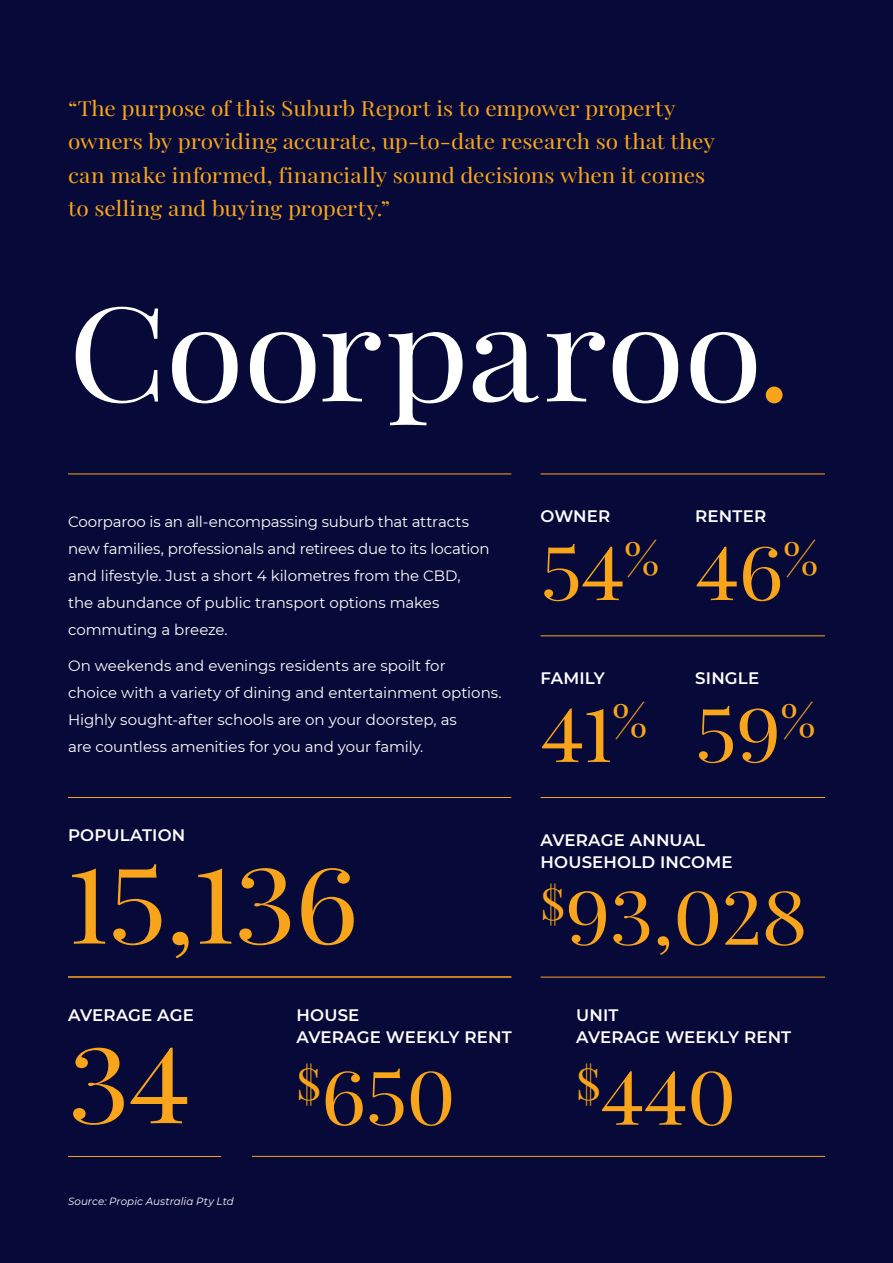
<style>
.page{position:relative;width:893px;height:1263px;background:#070a38}
.page>*{position:absolute;margin:0;border:0;box-sizing:border-box;transform-origin:0 0}
.t1{font:131.4px "Playfair Display";letter-spacing:-.01em;color:#fff;scale:1.1 1}
.t2{font:104.85px "Playfair Display";letter-spacing:-.01em;color:#f9a51b;scale:1.1 1}
.t3{font:74.25px "Playfair Display";letter-spacing:-.01em;color:#f9a51b;scale:1.1 1}
.M-Copy{font:20.55px/33.5px "Playfair Display";color:#f9a51b;scale:1.1 1}
.t4{font:600 16.65px/22.2px "Montserrat";letter-spacing:.01em;color:#fff}
.M-Copy-2{font:15px/27px "Montserrat";letter-spacing:-.005em;color:#fff}
.M-Copy-3{font:italic 10.5px "Montserrat";letter-spacing:.005em;color:#fff}
.s1{color:#f9a51b}
</style>
<div class="page">
<hr style="left:541px;top:635px;width:284px;height:1px;background:#f9a51b">
<hr style="left:541px;top:473px;width:284px;height:1px;background:#f9a51b">
<hr style="left:68px;top:473px;width:443px;height:1px;background:#f9a51b">
<hr style="left:541px;top:797px;width:284px;height:1px;background:#f9a51b">
<hr style="left:68px;top:797px;width:443px;height:1px;background:#f9a51b">
<hr style="left:68px;top:976px;width:443px;height:1px;background:#f9a51b">
<hr style="left:252px;top:1156px;width:573px;height:1px;background:#f9a51b">
<hr style="left:541px;top:976px;width:284px;height:1px;background:#f9a51b">
<hr style="left:68px;top:1156px;width:153px;height:1px;background:#f9a51b">
<p class="M-Copy" style="left:68px;top:90px;width:589px">“The purpose of this Suburb Report is to empower property owners by providing accurate, up-to-date research so that they can make informed, financially sound decisions when it comes to selling and buying property.”</p>
<p class="t1" style="left:68px;top:249px;width:658px">Coorparoo<span class="s1">.</span></p>
<p class="M-Copy-2" style="left:68px;top:508px;width:423px">Coorparoo is an all-encompassing suburb that attracts new families, professionals and retirees due to its location and lifestyle. Just a short 4 kilometres from the CBD,<br>the abundance of public transport options makes commuting a breeze.</p>
<p class="M-Copy-2" style="left:68px;top:651px;width:435px">On weekends and evenings residents are spoilt for<br>choice with a variety of dining and entertainment options.<br>Highly sought-after schools are on your doorstep, as<br>are countless amenities for you and your family.</p>
<p class="t4" style="left:68px;top:824px;width:119px">POPULATION</p>
<p class="t2" style="left:68px;top:822px;width:266px">15,136</p>
<p class="t4" style="left:541px;top:504px;width:71px">OWNER</p>
<p class="t4" style="left:695px;top:504px;width:72px">RENTER</p>
<p class="t3" style="left:541px;top:514px;width:110px">54<sup>%</sup></p>
<p class="t3" style="left:695px;top:514px;width:114px">46<sup>%</sup></p>
<p class="t4" style="left:541px;top:666px;width:66px">FAMILY</p>
<p class="t4" style="left:695px;top:666px;width:65px">SINGLE</p>
<p class="t3" style="left:541px;top:676px;width:99px">41<sup>%</sup></p>
<p class="t3" style="left:695px;top:676px;width:111px">59<sup>%</sup></p>
<p class="t4" style="left:541px;top:828px;width:194px">AVERAGE ANNUAL<br>HOUSEHOLD INCOME</p>
<p class="t3" style="left:541px;top:859px;width:244px"><sup>$</sup>93,028</p>
<p class="t4" style="left:68px;top:1003px;width:127px">AVERAGE AGE</p>
<p class="t2" style="left:68px;top:1002px;width:113px">34</p>
<p class="M-Copy-3" style="left:68px;top:1194px;width:167px">Source: Propic Australia Pty Ltd</p>
<p class="t4" style="left:297px;top:1003px;width:217px">HOUSE<br>AVERAGE WEEKLY RENT</p>
<p class="t4" style="left:576px;top:1003px;width:217px">UNIT<br>AVERAGE WEEKLY RENT</p>
<p class="t3" style="left:297px;top:1039px;width:146px"><sup>$</sup>650</p>
<p class="t3" style="left:576px;top:1039px;width:147px"><sup>$</sup>440</p>
</div>
